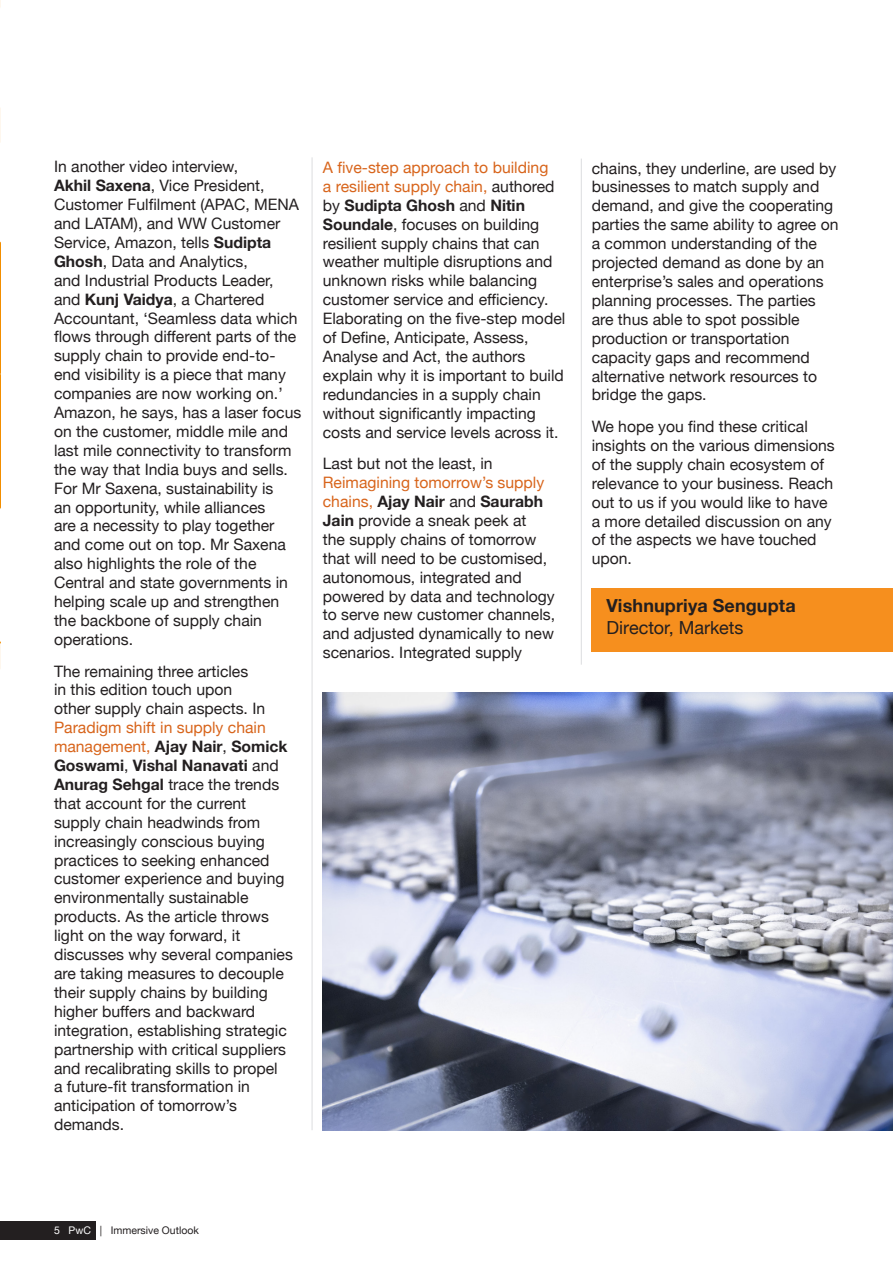
<style>
.page{position:relative;width:893px;height:1263px;background:#fff}
.page>*{position:absolute;margin:0;border:0;box-sizing:border-box;transform-origin:0 0}
.t1{font:700 18px "Helvetica Neue";letter-spacing:.01em;color:#231f20}
.t2{font:18px "Helvetica Neue";color:#231f20}
.Sub_Heading_02{font:15.75px/18.9px "Helvetica Neue";color:#231f20}
.Page_Nos{font:10.5px "Helvetica Neue";color:#231f20}
.s1{font-weight:700}
.s2{color:#d8651c}
.s3{color:#fff}
</style>
<div class="page">
<hr style="left:312px;top:157px;width:1px;height:973px;background:#dcdddf">
<div style="left:0;top:1221px;width:95px;height:19px;background:#231f20"></div>
<img style="left:323px;top:692px;width:570px;height:438px">
<img style="left:0;top:0;width:1px;height:669px">
<div style="left:591px;top:588px;width:302px;height:63px;background:#f68f1e"></div>
<hr style="left:581px;top:159px;width:1px;height:506px;background:#dcdddf">
<p class="Sub_Heading_02" style="left:54px;top:158px;width:249px">In another video interview,<br><span class="s1">Akhil Saxena</span>, Vice President,<br>Customer Fulfilment (APAC, MENA and LATAM), and WW Customer<br>Service, Amazon, tells <span class="s1">Sudipta<br>Ghosh</span>, Data and Analytics,<br>and Industrial Products Leader, and <span class="s1">Kunj Vaidya</span>, a Chartered<br>Accountant, ‘Seamless data which flows through different parts of the supply chain to provide end-to&shy;end visibility is a piece that many companies are now working on.’<br>Amazon, he says, has a laser focus on the customer, middle mile and last mile connectivity to transform the way that India buys and sells.<br>For Mr Saxena, sustainability is<br>an opportunity, while alliances<br>are a necessity to play together and come out on top. Mr Saxena also highlights the role of the<br>Central and state governments in helping scale up and strengthen the backbone of supply chain operations.</p>
<p class="Sub_Heading_02" style="left:54px;top:662px;width:240px">The remaining three articles<br>in this edition touch upon<br>other supply chain aspects. In<br><span class="s2">Paradigm shift in supply chain management,</span> <span class="s1">Ajay Nair</span>, <span class="s1">Somick<br>Goswami</span>, <span class="s1">Vishal Nanavati</span> and<br><span class="s1">Anurag Sehgal</span> trace the trends that account for the current supply chain headwinds from increasingly conscious buying practices to seeking enhanced customer experience and buying environmentally sustainable products. As the article throws light on the way forward, it discusses why several companies are taking measures to decouple their supply chains by building higher buffers and backward integration, establishing strategic partnership with critical suppliers and recalibrating skills to propel<br>a future-fit transformation in anticipation of tomorrow’s demands.</p>
<p class="Sub_Heading_02" style="left:323px;top:159px;width:244px"><span class="s2">A five-step approach to building<br>a resilient supply chain,</span> authored by <span class="s1">Sudipta Ghosh</span> and <span class="s1">Nitin<br>Soundale</span>, focuses on building resilient supply chains that can weather multiple disruptions and unknown risks while balancing customer service and efficiency.<br>Elaborating on the five-step model of Define, Anticipate, Assess,<br>Analyse and Act, the authors explain why it is important to build redundancies in a supply chain without significantly impacting costs and service levels across it.</p>
<p class="Sub_Heading_02" style="left:323px;top:455px;width:234px">Last but not the least, in<br><span class="s2">Reimagining tomorrow’s supply chains,</span> <span class="s1">Ajay Nair</span> and <span class="s1">Saurabh<br>Jain</span> provide a sneak peek at<br>the supply chains of tomorrow that will need to be customised, autonomous, integrated and powered by data and technology to serve new customer channels, and adjusted dynamically to new scenarios. Integrated supply</p>
<p class="Sub_Heading_02" style="left:592px;top:159px;width:248px">chains, they underline, are used by businesses to match supply and demand, and give the cooperating parties the same ability to agree on a common understanding of the projected demand as done by an enterprise’s sales and operations planning processes. The parties are thus able to spot possible production or transportation capacity gaps and recommend alternative network resources to bridge the gaps.</p>
<p class="Sub_Heading_02" style="left:592px;top:418px;width:245px">We hope you find these critical insights on the various dimensions of the supply chain ecosystem of relevance to your business. Reach out to us if you would like to have a more detailed discussion on any of the aspects we have touched upon.</p>
<p class="t1" style="left:606px;top:592px;width:191px">Vishnupriya Sengupta</p>
<p class="t2" style="left:606px;top:615px;width:139px">Director, Markets</p>
<p class="Page_Nos" style="left:54px;top:1223px;width:146px"><span class="s3">5 PwC</span> | Immersive Outlook</p>
</div>
